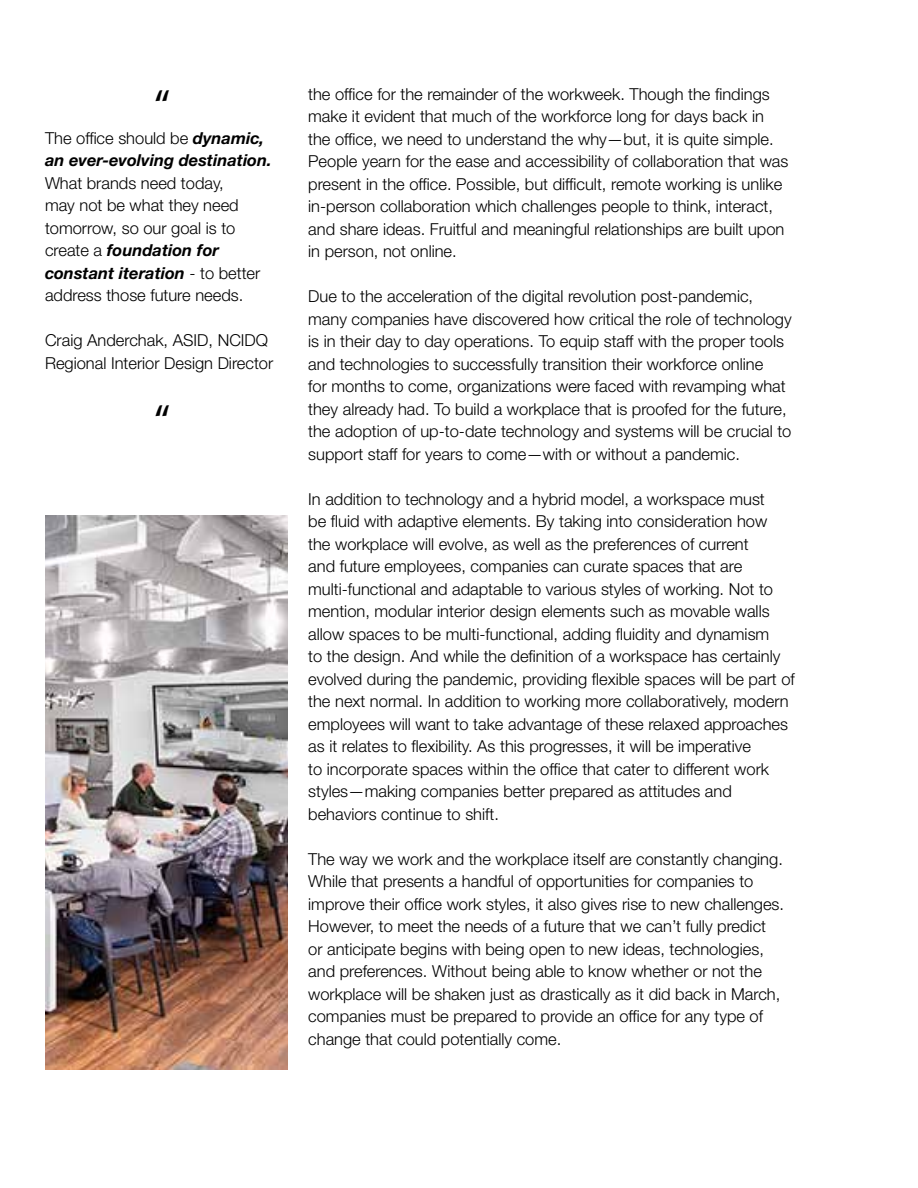
<style>
.page{position:relative;width:918px;height:1188px;background:#fff}
.page>*{position:absolute;margin:0;border:0;box-sizing:border-box;transform-origin:0 0}
.t1{font:45px "Myriad Pro";color:#000}
.t2{font:300 16.5px/22.5px "Helvetica Neue LT Std";color:#000}
.t3{font:italic 700 16.5px/22.5px "Helvetica Neue LT Std";color:#000}
.s1{font-weight:300;font-style:normal}
.s2{font-weight:700;font-style:italic}
</style>
<div class="page">
<img style="left:45px;top:516px;width:242px;height:553px">
<h1 class="t1" style="left:154px;top:78px;width:17px">“</h1>
<p class="t3" style="left:45px;top:126px;width:228px"><span class="s1">The office should be</span> dynamic, an ever-evolving destination.</p>
<p class="t2" style="left:45px;top:171px;width:217px">What brands need today,<br>may not be what they need tomorrow, so our goal is to create a <span class="s2">foundation for constant iteration</span> - to better address those future needs.</p>
<p class="t2" style="left:45px;top:329px;width:230px">Craig Anderchak, ASID, NCIDQ<br>Regional Interior Design Director</p>
<h1 class="t1" style="left:154px;top:393px;width:17px">“</h1>
<p class="t2" style="left:308px;top:82px;width:482px">the office for the remainder of the workweek. Though the findings make it evident that much of the workforce long for days back in the office, we need to understand the why—but, it is quite simple.<br>People yearn for the ease and accessibility of collaboration that was present in the office. Possible, but difficult, remote working is unlike in-person collaboration which challenges people to think, interact, and share ideas. Fruitful and meaningful relationships are built upon in person, not online.</p>
<p class="t2" style="left:308px;top:285px;width:485px">Due to the acceleration of the digital revolution post-pandemic, many companies have discovered how critical the role of technology is in their day to day operations. To equip staff with the proper tools and technologies to successfully transition their workforce online<br>for months to come, organizations were faced with revamping what they already had. To build a workplace that is proofed for the future, the adoption of up-to-date technology and systems will be crucial to support staff for years to come—with or without a pandemic.</p>
<p class="t2" style="left:308px;top:487px;width:488px">In addition to technology and a hybrid model, a workspace must<br>be fluid with adaptive elements. By taking into consideration how<br>the workplace will evolve, as well as the preferences of current<br>and future employees, companies can curate spaces that are multi-functional and adaptable to various styles of working. Not to mention, modular interior design elements such as movable walls allow spaces to be multi-functional, adding fluidity and dynamism<br>to the design. And while the definition of a workspace has certainly evolved during the pandemic, providing flexible spaces will be part of the next normal. In addition to working more collaboratively, modern employees will want to take advantage of these relaxed approaches as it relates to flexibility. As this progresses, it will be imperative<br>to incorporate spaces within the office that cater to different work styles—making companies better prepared as attitudes and behaviors continue to shift.</p>
<p class="t2" style="left:308px;top:847px;width:477px">The way we work and the workplace itself are constantly changing.<br>While that presents a handful of opportunities for companies to improve their office work styles, it also gives rise to new challenges.<br>However, to meet the needs of a future that we can’t fully predict or anticipate begins with being open to new ideas, technologies, and preferences. Without being able to know whether or not the workplace will be shaken just as drastically as it did back in March, companies must be prepared to provide an office for any type of change that could potentially come.</p>
</div>
